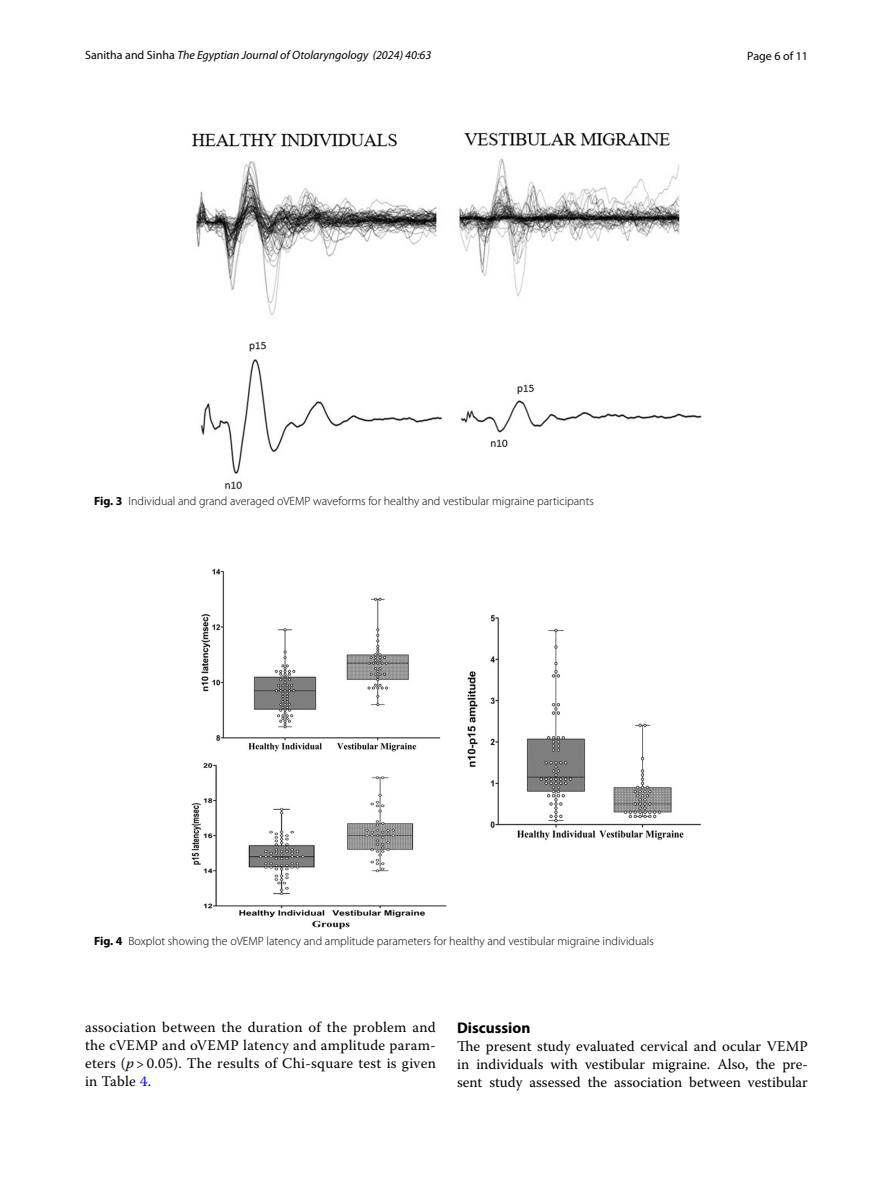
<style>
.page{position:relative;width:893px;height:1187px;background:#fff}
.page>*{position:absolute;margin:0;border:0;box-sizing:border-box;transform-origin:0 0}
.t1{font:700 15.45px "Myriad Pro";color:#000}
.t2{font:14.7px/18px "Warnock Pro";letter-spacing:.015em;color:#000;text-align:justify}
.t3{font:300 12px "Myriad Pro";color:#000}
.t4{font:italic 12px "Myriad Pro";color:#000}
.t5{font:12px "Myriad Pro";color:#000}
.s1{font-style:normal}
.s2{font-weight:700}
.s3{font-style:italic}
.s4{color:#00f}
</style>
<div class="page">
<img style="left:191px;top:133px;width:511px;height:356px">
<img style="left:191px;top:568px;width:511px;height:361px">
<p class="t4" style="left:85px;top:48px;width:348px"><span class="s1">Sanitha and Sinha</span> The Egyptian Journal of Otolaryngology (2024) 40:63</p>
<p class="t5" style="left:747px;top:48px;width:62px">Page 6 of 11</p>
<p class="t3" style="left:94px;top:494px;width:501px"><span class="s2">Fig. 3</span> Individual and grand averaged oVEMP waveforms for healthy and vestibular migraine participants</p>
<p class="t3" style="left:94px;top:933px;width:561px"><span class="s2">Fig. 4</span> Boxplot showing the oVEMP latency and amplitude parameters for healthy and vestibular migraine individuals</p>
<p class="t2" style="left:85px;top:1018px;width:352px">association between the duration of the problem and the cVEMP and oVEMP latency and amplitude param&shy;eters (<span class="s3">p</span> &gt; 0.05). The results of Chi-square test is given in Table <span class="s4">4</span>.</p>
<p class="t1" style="left:457px;top:1017px;width:75px">Discussion</p>
<p class="t2" style="left:457px;top:1036px;width:352px">The present study evaluated cervical and ocular VEMP in individuals with vestibular migraine. Also, the pre&shy;sent study assessed the association between vestibular</p>
</div>
